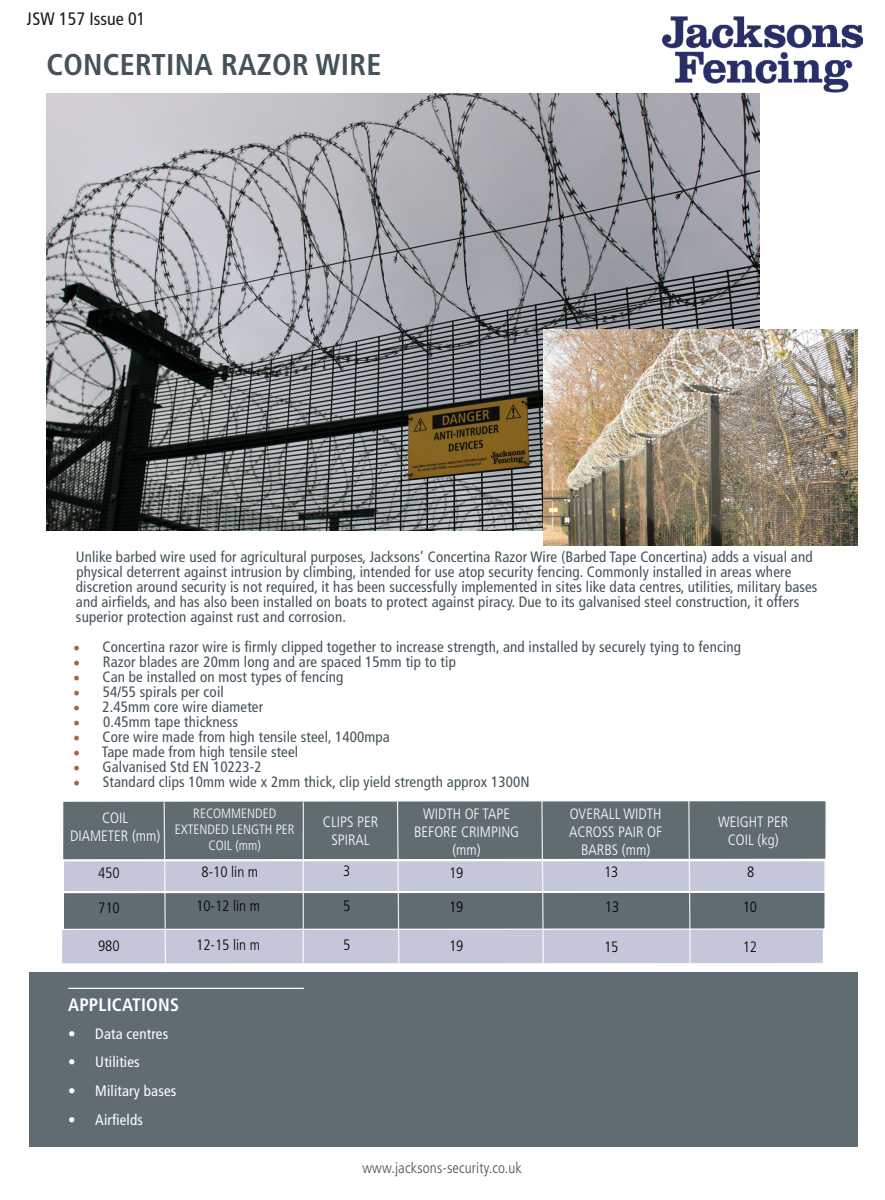
<style>
.page{position:relative;width:885px;height:1200px;background:#fff}
.page>*{position:absolute;margin:0;border:0;box-sizing:border-box;transform-origin:0 0}
.t1{font:700 condensed 30px "Frutiger LT Std";letter-spacing:.01em;color:#445259}
.t2{font:condensed 18px "Frutiger LT Std";color:#000}
.t3{font:700 condensed 18px "Frutiger LT Std";letter-spacing:.01em;color:#fff}
.t4{font:condensed 15px/15px "Frutiger LT Std";letter-spacing:.01em;color:#445259}
.t5{font:300 condensed 15px/18px "Frutiger LT Std";color:#fff;text-align:center}
.t6{font:300 condensed 15px "Frutiger LT Std";color:#000}
.t7{font:condensed 15px "Frutiger LT Std";letter-spacing:.01em;color:#fff}
.t8{font:300 condensed 15px "Frutiger LT Std";letter-spacing:.01em;color:#445259}
.t9{font:300 condensed 13.5px/16.2px "Frutiger LT Std";color:#fff;text-align:center}
.s1{font-family:"Minion Pro";font-stretch:normal;font-size:18px;color:#b1603a}
.s2{font-weight:300}
</style>
<div class="page">
<div style="left:29px;top:971px;width:828px;height:175px;background:#606c72"></div>
<hr style="left:68px;top:987px;width:236px;height:1px;background:#fff">
<img style="left:662px;top:16px;width:200px;height:81px">
<img style="left:46px;top:94px;width:713px;height:436px">
<img style="left:543px;top:329px;width:314px;height:216px">
<svg style="left:62px;top:801px;width:764px;height:172px;background:#939ba5"></svg>
<p class="t2" style="left:27px;top:8px;width:120px">JSW 157 Issue 01</p>
<h1 class="t1" style="left:46px;top:46px;width:336px">CONCERTINA RAZOR WIRE</h1>
<p class="t4" style="left:76px;top:549px;width:743px">Unlike barbed wire used for agricultural purposes, Jacksons’ Concertina Razor Wire (Barbed Tape Concertina) adds a visual and physical deterrent against intrusion by climbing, intended for use atop security fencing. Commonly installed in areas where discretion around security is not required, it has been successfully implemented in sites like data centres, utilities, military bases and airfields, and has also been installed on boats to protect against piracy. Due to its galvanised steel construction, it offers superior protection against rust and corrosion.</p>
<p class="t4" style="left:73px;top:639px;width:669px"><span class="s1">•</span> Concertina razor wire is firmly clipped together to increase strength, and installed by securely tying to fencing</p>
<p class="t4" style="left:73px;top:654px;width:384px"><span class="s1">•</span> Razor blades are 20mm long and are spaced 15mm tip to tip</p>
<p class="t4" style="left:73px;top:669px;width:272px"><span class="s1">•</span> Can be installed on most types of fencing</p>
<p class="t4" style="left:73px;top:684px;width:152px"><span class="s1">•</span> 54/55 spirals per coil</p>
<p class="t4" style="left:73px;top:699px;width:191px"><span class="s1">•</span> 2.45mm core wire diameter</p>
<p class="t4" style="left:73px;top:714px;width:166px"><span class="s1">•</span> 0.45mm tape thickness</p>
<p class="t4" style="left:73px;top:729px;width:318px"><span class="s1">•</span> Core wire made from high tensile steel, 1400mpa</p>
<p class="t4" style="left:73px;top:744px;width:226px"><span class="s1">•</span> Tape made from high tensile steel</p>
<p class="t4" style="left:73px;top:759px;width:190px"><span class="s1">•</span> Galvanised Std EN 10223-2</p>
<p class="t4" style="left:73px;top:774px;width:458px"><span class="s1">•</span> Standard clips 10mm wide x 2mm thick, clip yield strength approx 1300N</p>
<p class="t5" style="left:70px;top:809px;width:92px">COIL<br>DIAMETER (mm)</p>
<p class="t9" style="left:175px;top:804px;width:121px">RECOMMENDED<br>EXTENDED LENGTH PER<br>COIL (mm)</p>
<p class="t5" style="left:323px;top:812px;width:57px">CLIPS PER<br>SPIRAL</p>
<p class="t5" style="left:414px;top:804px;width:106px">WIDTH OF TAPE<br>BEFORE CRIMPING (mm)</p>
<p class="t5" style="left:569px;top:804px;width:94px">OVERALL WIDTH<br>ACROSS PAIR OF<br>BARBS (mm)</p>
<p class="t5" style="left:718px;top:812px;width:71px">WEIGHT PER<br>COIL (kg)</p>
<p class="t6" style="left:343px;top:862px;width:9px">3</p>
<p class="t6" style="left:343px;top:897px;width:9px">5</p>
<p class="t6" style="left:343px;top:936px;width:9px">5</p>
<p class="t6" style="left:201px;top:863px;width:58px">8-10 lin m</p>
<p class="t6" style="left:196px;top:897px;width:65px">10-12 lin m</p>
<p class="t6" style="left:196px;top:935px;width:65px">12-15 lin m</p>
<p class="t6" style="left:449px;top:937px;width:16px">19</p>
<p class="t6" style="left:604px;top:863px;width:16px">13</p>
<p class="t6" style="left:605px;top:898px;width:16px">13</p>
<p class="t6" style="left:604px;top:938px;width:16px">15</p>
<p class="t6" style="left:747px;top:863px;width:9px">8</p>
<p class="t6" style="left:742px;top:898px;width:16px">10</p>
<p class="t6" style="left:742px;top:937px;width:16px">12</p>
<p class="t6" style="left:98px;top:864px;width:23px">450</p>
<p class="t6" style="left:98px;top:898px;width:23px">710</p>
<p class="t6" style="left:98px;top:937px;width:23px">980</p>
<p class="t6" style="left:449px;top:864px;width:16px">19</p>
<p class="t6" style="left:449px;top:898px;width:16px">19</p>
<p class="t3" style="left:68px;top:993px;width:112px">APPLICATIONS</p>
<p class="t7" style="left:68px;top:1024px;width:102px"><span class="s2">•</span> Data centres</p>
<p class="t7" style="left:68px;top:1053px;width:73px"><span class="s2">•</span> Utilities</p>
<p class="t7" style="left:68px;top:1081px;width:110px"><span class="s2">•</span> Military bases</p>
<p class="t7" style="left:68px;top:1110px;width:76px"><span class="s2">•</span> Airfields</p>
<p class="t8" style="left:362px;top:1158px;width:161px">www.jacksons-security.co.uk</p>
</div>
